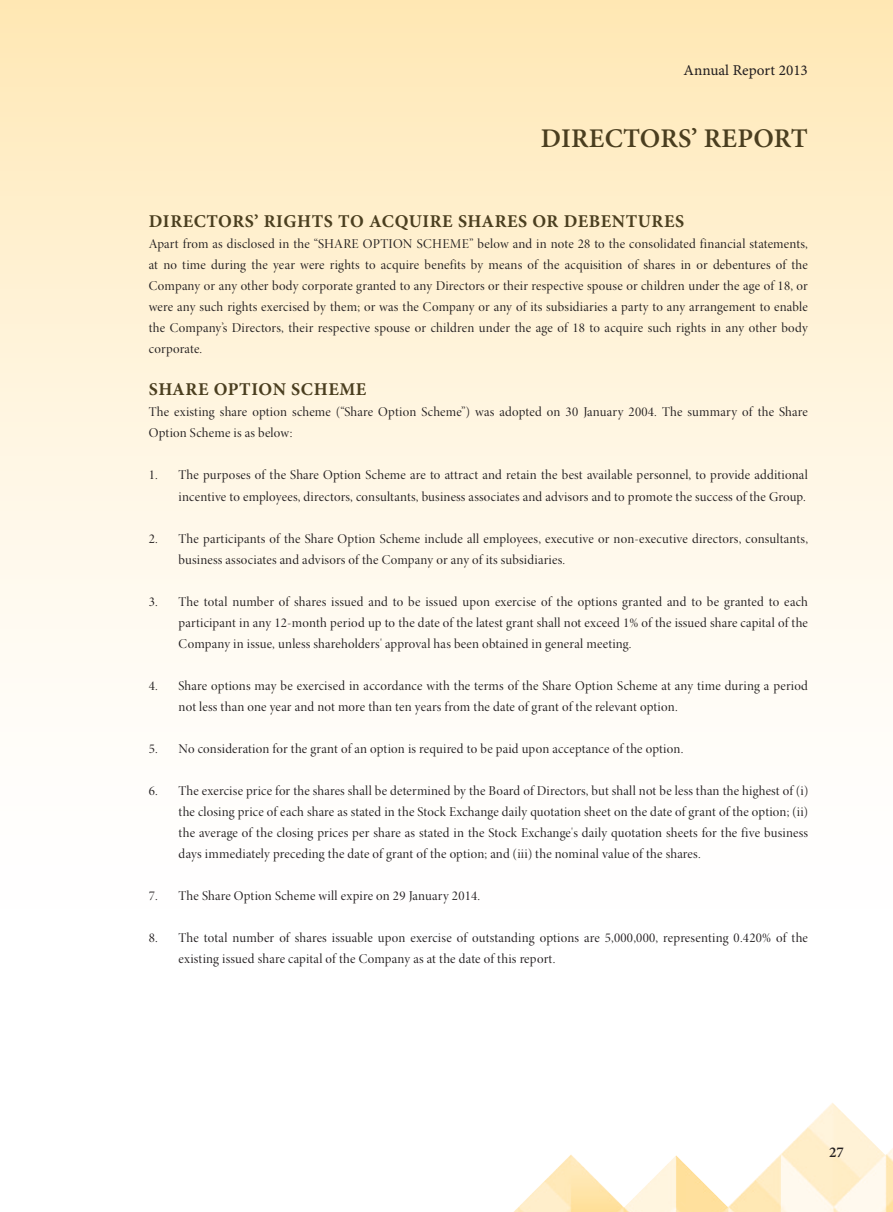
<style>
.page{position:relative;width:893px;height:1212px;background:#fff}
.page>*{position:absolute;margin:0;border:0;box-sizing:border-box;transform-origin:0 0}
.t1{font:600 27px "Minion Pro";letter-spacing:.01em;color:#4a3e1f}
.t2{font:700 18px "Minion Pro";letter-spacing:.03em;color:#4a3e1f}
.t3{font:15px "Minion Pro Capt";color:#231f20}
.t4{font:600 15px "Minion Pro";color:#231f20}
.t5{font:13.5px/21px "Minion Pro Disp";letter-spacing:.015em;color:#231f20}
</style>
<div class="page">
<div style="left:0;top:0;width:893px;height:1212px;background:linear-gradient(to bottom,#ffebc1,#fff)"></div>
<img style="left:506px;top:1102px;width:387px;height:110px">
<p class="t3" style="left:683px;top:61px;width:126px">Annual Report 2013</p>
<h1 class="t1" style="left:541px;top:120px;width:269px">DIRECTORS’ REPORT</h1>
<h2 class="t2" style="left:149px;top:209px;width:537px">DIRECTORS’ RIGHTS TO ACQUIRE SHARES OR DEBENTURES</h2>
<p class="t5" style="left:149px;top:234px;width:185px">Apart from as disclosed in the “Share</p>
<p class="t5" style="left:363px;top:234px;width:19px">Option</p>
<p class="t5" style="left:417px;top:234px;width:17px">Scheme</p>
<p class="t5" style="left:149px;top:234px;width:661px;text-align:justify;text-indent:320px">” below and in note 28 to the consolidated financial statements, at no time during the year were rights to acquire benefits by means of the acquisition of shares in or debentures of the Company or any other body corporate granted to any Directors or their respective spouse or children under the age of 18, or were any such rights exercised by them; or was the Company or any of its subsidiaries a party to any arrangement to enable the Company’s Directors, their respective spouse or children under the age of 18 to acquire such rights in any other body corporate.</p>
<h2 class="t2" style="left:149px;top:377px;width:219px">SHARE OPTION SCHEME</h2>
<p class="t5" style="left:149px;top:402px;width:660px">The existing share option scheme (“Share Option Scheme”) was adopted on 30 January 2004. The summary of the Share<br>Option Scheme is as below:</p>
<p class="t5" style="left:149px;top:465px;width:660px;text-align:right">1. The purposes of the Share Option Scheme are to attract and retain the best available personnel, to provide additional incentive to employees, directors, consultants, business associates and advisors and to promote the success of the Group.</p>
<p class="t5" style="left:179px;top:528px;width:631px;text-indent:-30px">2. The participants of the Share Option Scheme include all employees, executive or non-executive directors, consultants, business associates and advisors of the Company or any of its subsidiaries.</p>
<p class="t5" style="left:179px;top:591px;width:631px;text-align:justify;text-indent:-30px">3. The total number of shares issued and to be issued upon exercise of the options granted and to be granted to each participant in any 12-month period up to the date of the latest grant shall not exceed 1% of the issued share capital of the Company in issue, unless shareholders' approval has been obtained in general meeting.</p>
<p class="t5" style="left:179px;top:675px;width:631px;text-indent:-30px">4. Share options may be exercised in accordance with the terms of the Share Option Scheme at any time during a period not less than one year and not more than ten years from the date of grant of the relevant option.</p>
<p class="t5" style="left:149px;top:738px;width:536px">5. No consideration for the grant of an option is required to be paid upon acceptance of the option.</p>
<p class="t5" style="left:179px;top:780px;width:631px;text-align:justify;text-indent:-30px">6. The exercise price for the shares shall be determined by the Board of Directors, but shall not be less than the highest of (i) the closing price of each share as stated in the Stock Exchange daily quotation sheet on the date of grant of the option; (ii) the average of the closing prices per share as stated in the Stock Exchange's daily quotation sheets for the five business days immediately preceding the date of grant of the option; and (iii) the nominal value of the shares.</p>
<p class="t5" style="left:149px;top:885px;width:333px">7. The Share Option Scheme will expire on 29 January 2014.</p>
<p class="t5" style="left:179px;top:927px;width:631px;text-indent:-30px">8. The total number of shares issuable upon exercise of outstanding options are 5,000,000, representing 0.420% of the existing issued share capital of the Company as at the date of this report.</p>
<p class="t4" style="left:829px;top:1142px;width:16px">27</p>
</div>
